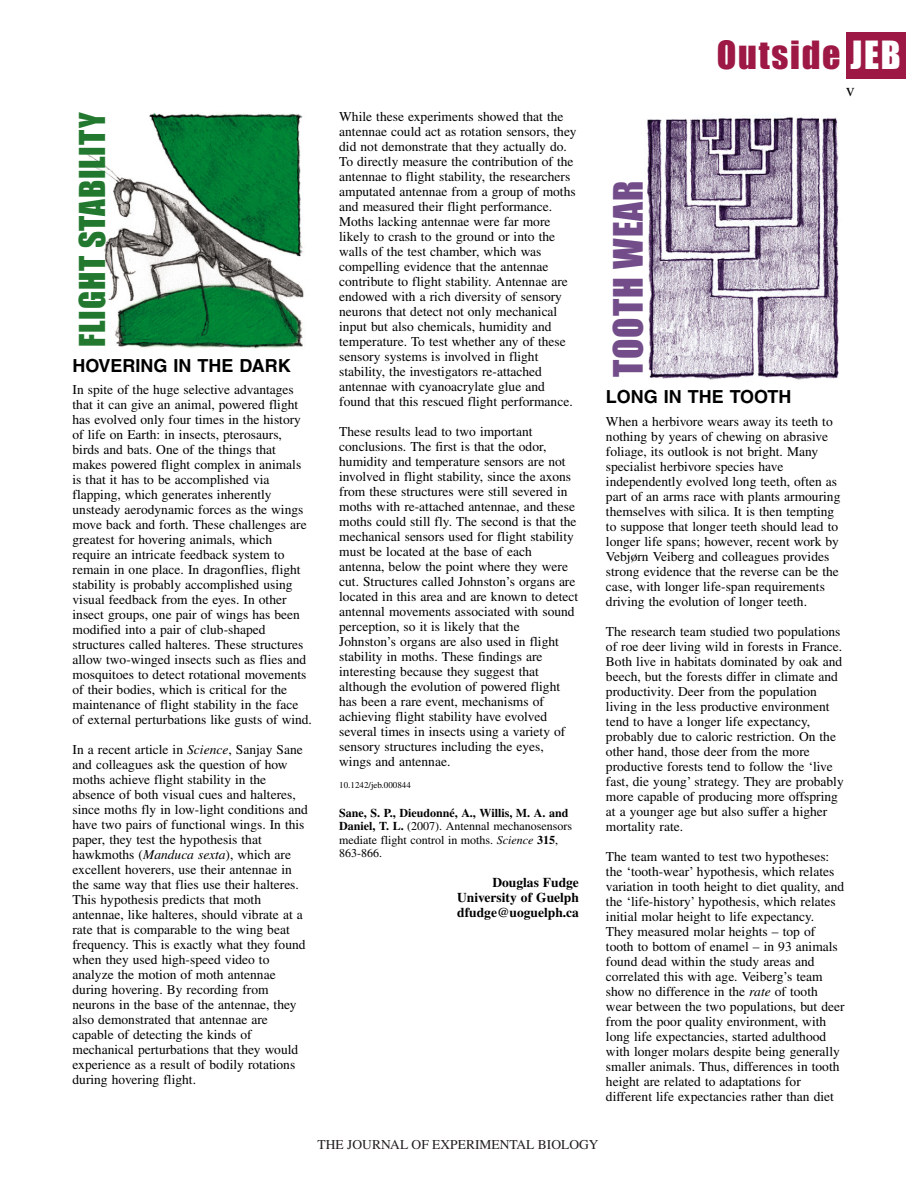
<style>
.page{position:relative;width:918px;height:1188px;background:#fff}
.page>*{position:absolute;margin:0;border:0;box-sizing:border-box;transform-origin:0 0}
.t1{font:37.5px "Impact";letter-spacing:.025em;color:#734c8a}
.t2{font:36px "Impact";letter-spacing:.05em;color:#9d1845}
.t3{font:33px "Impact";letter-spacing:.025em;color:#22782e}
.t4{font:700 18px "Helvetica";color:#000}
.t5{font:18px "Times";color:#000}
.t6{font:13.5px/15px "Times";color:#000}
.t7{font:700 13.5px/15px "Times";color:#000;text-align:justify}
.t8{font:13.5px "Times";color:#231f20}
.t9{font:12px/13.5px "Times";color:#000}
.t10{font:9px "Times";color:#000}
.s1{font-style:italic}
.s2{font-weight:700}
.s3{color:#fff}
</style>
<div class="page">
<div style="left:846px;top:32px;width:60px;height:46px;background:#9d1845"></div>
<img style="left:647px;top:117px;width:192px;height:263px">
<img style="left:82px;top:112px;width:222px;height:237px">
<h3 class="t3" style="left:82px;top:347px;width:236px;rotate:-90deg">FLIGHT STABILITY</h3>
<h3 class="t4" style="left:73px;top:359px;width:220px">HOVERING IN THE DARK</h3>
<p class="t6" style="left:73px;top:384px;width:241px">In spite of the huge selective advantages that it can give an animal, powered flight has evolved only four times in the history of life on Earth: in insects, pterosaurs, birds and bats. One of the things that makes powered flight complex in animals is that it has to be accomplished via flapping, which generates inherently unsteady aerodynamic forces as the wings move back and forth. These challenges are greatest for hovering animals, which require an intricate feedback system to remain in one place. In dragonflies, flight stability is probably accomplished using visual feedback from the eyes. In other insect groups, one pair of wings has been modified into a pair of club-shaped structures called halteres. These structures allow two-winged insects such as flies and mosquitoes to detect rotational movements of their bodies, which is critical for the maintenance of flight stability in the face of external perturbations like gusts of wind.</p>
<p class="t6" style="left:73px;top:744px;width:237px">In a recent article in <span class="s1">Science</span>, Sanjay Sane and colleagues ask the question of how moths achieve flight stability in the absence of both visual cues and halteres, since moths fly in low-light conditions and have two pairs of functional wings. In this paper, they test the hypothesis that hawkmoths (<span class="s1">Manduca sexta</span>), which are excellent hoverers, use their antennae in the same way that flies use their halteres.<br>This hypothesis predicts that moth antennae, like halteres, should vibrate at a rate that is comparable to the wing beat frequency. This is exactly what they found when they used high-speed video to analyze the motion of moth antennae during hovering. By recording from neurons in the base of the antennae, they also demonstrated that antennae are capable of detecting the kinds of mechanical perturbations that they would experience as a result of bodily rotations during hovering flight.</p>
<p class="t6" style="left:339px;top:110px;width:239px">While these experiments showed that the antennae could act as rotation sensors, they did not demonstrate that they actually do.<br>To directly measure the contribution of the antennae to flight stability, the researchers amputated antennae from a group of moths and measured their flight performance.<br>Moths lacking antennae were far more likely to crash to the ground or into the walls of the test chamber, which was compelling evidence that the antennae contribute to flight stability. Antennae are endowed with a rich diversity of sensory neurons that detect not only mechanical input but also chemicals, humidity and temperature. To test whether any of these sensory systems is involved in flight stability, the investigators re-attached antennae with cyanoacrylate glue and found that this rescued flight performance.</p>
<p class="t6" style="left:339px;top:425px;width:240px">These results lead to two important conclusions. The first is that the odor, humidity and temperature sensors are not involved in flight stability, since the axons from these structures were still severed in moths with re-attached antennae, and these moths could still fly. The second is that the mechanical sensors used for flight stability must be located at the base of each antenna, below the point where they were cut. Structures called Johnston’s organs are located in this area and are known to detect antennal movements associated with sound perception, so it is likely that the Johnston’s organs are also used in flight stability in moths. These findings are interesting because they suggest that although the evolution of powered flight has been a rare event, mechanisms of achieving flight stability have evolved several times in insects using a variety of sensory structures including the eyes, wings and antennae.</p>
<p class="t10" style="left:339px;top:782px;width:73px">10.1242/jeb.000844</p>
<p class="t9" style="left:339px;top:807px;width:234px"><span class="s2">Sane, S. P., Dieudonné, A., Willis, M. A. and Daniel, T. L.</span> (2007). Antennal mechanosensors mediate flight control in moths. <span class="s1">Science</span> <span class="s2">315</span>, 863-866.</p>
<p class="t7" style="left:457px;top:877px;width:123px;text-indent:35px">Douglas Fudge University of Guelph dfudge@uoguelph.ca</p>
<h1 class="t1" style="left:616px;top:377px;width:198px;rotate:-90deg">TOOTH WEAR</h1>
<h2 class="t2" style="left:717px;top:44px;width:185px">Outside <span class="s3">JEB</span></h2>
<h3 class="t5" style="left:846px;top:84px;width:10px">v</h3>
<h3 class="t4" style="left:606px;top:390px;width:187px">LONG IN THE TOOTH</h3>
<p class="t6" style="left:606px;top:415px;width:236px">When a herbivore wears away its teeth to nothing by years of chewing on abrasive foliage, its outlook is not bright. Many specialist herbivore species have independently evolved long teeth, often as part of an arms race with plants armouring themselves with silica. It is then tempting to suppose that longer teeth should lead to longer life spans; however, recent work by Vebjørn Veiberg and colleagues provides strong evidence that the reverse can be the case, with longer life-span requirements driving the evolution of longer teeth.</p>
<p class="t6" style="left:606px;top:625px;width:239px">The research team studied two populations of roe deer living wild in forests in France.<br>Both live in habitats dominated by oak and beech, but the forests differ in climate and productivity. Deer from the population living in the less productive environment tend to have a longer life expectancy, probably due to caloric restriction. On the other hand, those deer from the more productive forests tend to follow the ‘live fast, die young’ strategy. They are probably more capable of producing more offspring at a younger age but also suffer a higher mortality rate.</p>
<p class="t6" style="left:606px;top:850px;width:240px">The team wanted to test two hypotheses: the ‘tooth-wear’ hypothesis, which relates variation in tooth height to diet quality, and the ‘life-history’ hypothesis, which relates initial molar height to life expectancy.<br>They measured molar heights – top of tooth to bottom of enamel – in 93 animals found dead within the study areas and correlated this with age. Veiberg’s team show no difference in the <span class="s1">rate</span> of tooth wear between the two populations, but deer from the poor quality environment, with long life expectancies, started adulthood with longer molars despite being generally smaller animals. Thus, differences in tooth height are related to adaptations for different life expectancies rather than diet</p>
<p class="t8" style="left:318px;top:1137px;width:282px">THE JOURNAL OF EXPERIMENTAL BIOLOGY</p>
</div>
